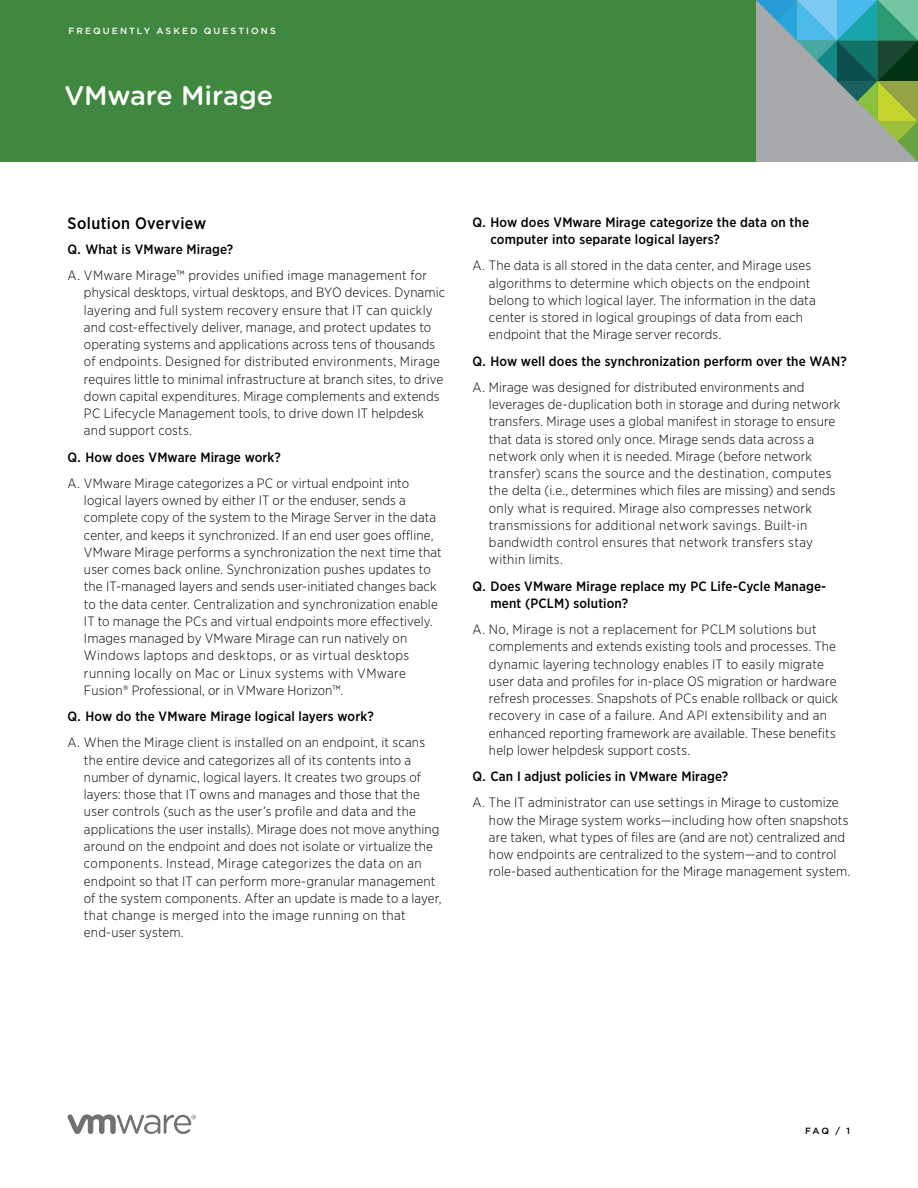
<style>
.page{position:relative;width:918px;height:1188px;background:#fff}
.page>*{position:absolute;margin:0;border:0;box-sizing:border-box;transform-origin:0 0}
.t1{font:500 27px "Gotham Rounded";letter-spacing:-.005em;color:#fff}
.t2{font:500 16.5px "Gotham Narrow";letter-spacing:.025em;color:#000}
.t3{font:300 13.5px/17.2px "Gotham Narrow";letter-spacing:.01em;color:#000}
.t4{font:500 13.5px/17.2px "Gotham Narrow";letter-spacing:.01em;color:#000}
.t5{font:500 9px "Gotham";letter-spacing:.235em;color:#fff}
.t6{font:500 9px "Gotham";color:#000}
</style>
<div class="page">
<div style="left:0;top:0;width:918px;height:162px;background:#40873f"></div>
<svg style="left:756px;top:0;width:162px;height:162px;background:#78a097"></svg>
<svg style="left:68px;top:1114px;width:128px;height:20px"></svg>
<p class="t5" style="left:68px;top:25px;width:209px">FREQUENTLY ASKED QUESTIONS</p>
<h1 class="t1" style="left:64px;top:76px;width:210px">VMware Mirage</h1>
<p class="t2" style="left:68px;top:213px;width:140px">Solution Overview</p>
<p class="t4" style="left:68px;top:240px;width:167px">Q. What is VMware Mirage?</p>
<p class="t3" style="left:84px;top:266px;width:363px;text-indent:-16px">A. VMware Mirage™ provides unified image management for physical desktops, virtual desktops, and BYO devices. Dynamic layering and full system recovery ensure that IT can quickly and cost-effectively deliver, manage, and protect updates to operating systems and applications across tens of thousands of endpoints. Designed for distributed environments, Mirage requires little to minimal infrastructure at branch sites, to drive down capital expenditures. Mirage complements and extends PC Lifecycle Management tools, to drive down IT helpdesk and support costs.</p>
<p class="t4" style="left:68px;top:448px;width:215px">Q. How does VMware Mirage work?</p>
<p class="t3" style="left:84px;top:474px;width:359px;text-indent:-16px">A. VMware Mirage categorizes a PC or virtual endpoint into logical layers owned by either IT or the enduser, sends a complete copy of the system to the Mirage Server in the data center, and keeps it synchronized. If an end user goes offline, VMware Mirage performs a synchronization the next time that user comes back online. Synchronization pushes updates to the IT-managed layers and sends user-initiated changes back to the data center. Centralization and synchronization enable IT to manage the PCs and virtual endpoints more effectively.<br>Images managed by VMware Mirage can run natively on Windows laptops and desktops, or as virtual desktops running locally on Mac or Linux systems with VMware Fusion® Professional, or in VMware Horizon™.</p>
<p class="t4" style="left:68px;top:708px;width:308px">Q. How do the VMware Mirage logical layers work?</p>
<p class="t3" style="left:84px;top:734px;width:359px;text-indent:-16px">A. When the Mirage client is installed on an endpoint, it scans the entire device and categorizes all of its contents into a number of dynamic, logical layers. It creates two groups of layers: those that IT owns and manages and those that the user controls (such as the user’s profile and data and the applications the user installs). Mirage does not move anything around on the endpoint and does not isolate or virtualize the components. Instead, Mirage categorizes the data on an endpoint so that IT can perform more-granular management of the system components. After an update is made to a layer, that change is merged into the image running on that end-user system.</p>
<p class="t4" style="left:490px;top:213px;width:320px;text-indent:-18px">Q. How does VMware Mirage categorize the data on the computer into separate logical layers?</p>
<p class="t3" style="left:489px;top:257px;width:328px;text-indent:-16px">A. The data is all stored in the data center, and Mirage uses algorithms to determine which objects on the endpoint belong to which logical layer. The information in the data center is stored in logical groupings of data from each endpoint that the Mirage server records.</p>
<p class="t4" style="left:472px;top:352px;width:376px">Q. How well does the synchronization perform over the WAN?</p>
<p class="t3" style="left:489px;top:378px;width:353px;text-indent:-16px">A. Mirage was designed for distributed environments and leverages de-duplication both in storage and during network transfers. Mirage uses a global manifest in storage to ensure that data is stored only once. Mirage sends data across a network only when it is needed. Mirage (before network transfer) scans the source and the destination, computes the delta (i.e., determines which files are missing) and sends only what is required. Mirage also compresses network transmissions for additional network savings. Built-in bandwidth control ensures that network transfers stay within limits.</p>
<p class="t4" style="left:490px;top:577px;width:337px;text-indent:-18px">Q. Does VMware Mirage replace my PC Life-Cycle Manage&shy;ment (PCLM) solution?</p>
<p class="t3" style="left:489px;top:620px;width:351px;text-indent:-16px">A. No, Mirage is not a replacement for PCLM solutions but complements and extends existing tools and processes. The dynamic layering technology enables IT to easily migrate user data and profiles for in-place OS migration or hardware refresh processes. Snapshots of PCs enable rollback or quick recovery in case of a failure. And API extensibility and an enhanced reporting framework are available. These benefits help lower helpdesk support costs.</p>
<p class="t4" style="left:472px;top:768px;width:257px">Q. Can I adjust policies in VMware Mirage?</p>
<p class="t3" style="left:489px;top:794px;width:363px;text-indent:-16px">A. The IT administrator can use settings in Mirage to customize how the Mirage system works—including how often snapshots are taken, what types of files are (and are not) centralized and how endpoints are centralized to the system—and to control role-based authentication for the Mirage management system.</p>
<p class="t6" style="left:805px;top:1125px;width:46px">FAQ / 1</p>
</div>
